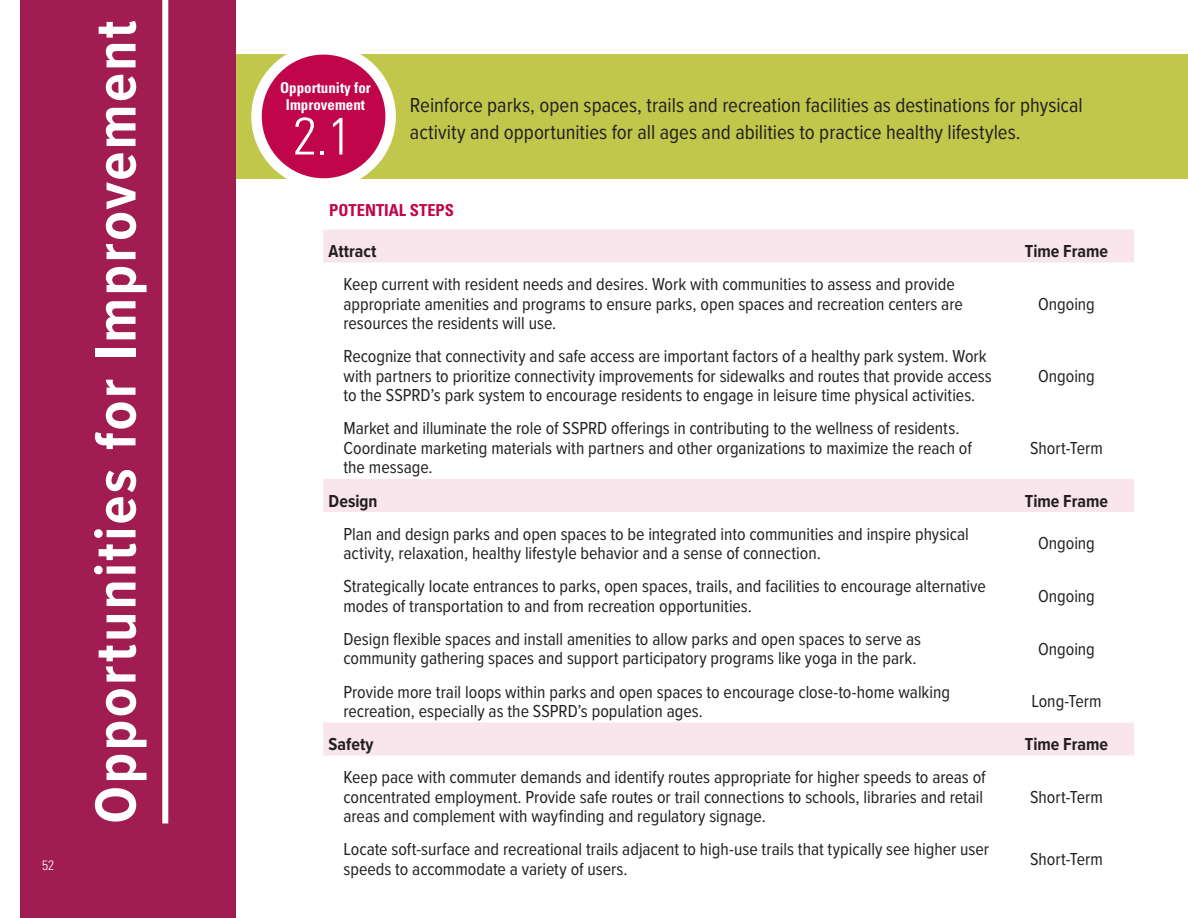
<style>
.page{position:relative;width:1188px;height:918px;background:#fff}
.page>*{position:absolute;margin:0;border:0;box-sizing:border-box;transform-origin:0 0}
.Header_2{font:700 60px "Proxima Nova Cond";letter-spacing:.045em;color:#fff}
.t1{font:300 condensed 52.5px "Univers";color:#fff}
.Body_Text{font:21px/27px "Proxima Nova Cond";color:#231f20}
.Table_Text{font:18px/19.5px "Proxima Nova Cond";color:#231f20}
.t2{font:700 18px "Proxima Nova Cond";color:#231f20}
.t3{font:700 condensed 16.5px "Univers";color:#c1054a}
.t4{font:700 condensed 15px/16.5px "Univers";color:#fff;text-align:center}
.t5{font:300 condensed 13.5px "Univers";color:#fff}
</style>
<div class="page">
<div style="left:236px;top:55px;width:952px;height:124px;background:#c1c74b"></div>
<div style="left:20px;top:0;width:216px;height:918px;background:#a11c51"></div>
<div style="left:162px;top:0;width:6px;height:824px;background:#fff"></div>
<div style="left:258px;top:49px;width:131px;height:131px;background:#c1054a;border-radius:50%"></div>
<div style="left:251px;top:44px;width:145px;height:145px;border:10px solid #fff;border-radius:50%"></div>
<svg style="left:323px;top:229px;width:811px;height:527px"></svg>
<p class="t5" style="left:42px;top:858px;width:13px">52</p>
<p class="Header_2" style="left:80px;top:824px;width:804px;rotate:-90deg">Opportunities for Improvement</p>
<p class="t4" style="left:280px;top:80px;width:92px">Opportunity for<br>Improvement</p>
<p class="t1" style="left:293px;top:104px;width:60px">2.1</p>
<p class="Body_Text" style="left:410px;top:92px;width:674px">Reinforce parks, open spaces, trails and recreation facilities as destinations for physical activity and opportunities for all ages and abilities to practice healthy lifestyles.</p>
<p class="t3" style="left:329px;top:200px;width:126px">POTENTIAL STEPS</p>
<p class="t2" style="left:329px;top:240px;width:49px">Attract</p>
<p class="t2" style="left:1025px;top:240px;width:85px">Time Frame</p>
<p class="Table_Text" style="left:344px;top:275px;width:621px">Keep current with resident needs and desires. Work with communities to assess and provide appropriate amenities and programs to ensure parks, open spaces and recreation centers are resources the residents will use.</p>
<p class="Table_Text" style="left:1038px;top:294px;width:58px">Ongoing</p>
<p class="Table_Text" style="left:344px;top:347px;width:650px">Recognize that connectivity and safe access are important factors of a healthy park system. Work with partners to prioritize connectivity improvements for sidewalks and routes that provide access to the SSPRD’s park system to encourage residents to engage in leisure time physical activities.</p>
<p class="Table_Text" style="left:344px;top:419px;width:630px">Market and illuminate the role of SSPRD offerings in contributing to the wellness of residents.<br>Coordinate marketing materials with partners and other organizations to maximize the reach of the message.</p>
<p class="Table_Text" style="left:1038px;top:366px;width:58px">Ongoing</p>
<p class="Table_Text" style="left:1030px;top:439px;width:74px">Short-Term</p>
<p class="t2" style="left:329px;top:490px;width:50px">Design</p>
<p class="t2" style="left:1025px;top:490px;width:85px">Time Frame</p>
<p class="Table_Text" style="left:344px;top:524px;width:627px">Plan and design parks and open spaces to be integrated into communities and inspire physical activity, relaxation, healthy lifestyle behavior and a sense of connection.</p>
<p class="Table_Text" style="left:1038px;top:534px;width:58px">Ongoing</p>
<p class="Table_Text" style="left:344px;top:577px;width:644px">Strategically locate entrances to parks, open spaces, trails, and facilities to encourage alternative modes of transportation to and from recreation opportunities.</p>
<p class="Table_Text" style="left:1038px;top:587px;width:58px">Ongoing</p>
<p class="Table_Text" style="left:344px;top:630px;width:579px">Design flexible spaces and install amenities to allow parks and open spaces to serve as community gathering spaces and support participatory programs like yoga in the park.</p>
<p class="Table_Text" style="left:1038px;top:639px;width:58px">Ongoing</p>
<p class="Table_Text" style="left:344px;top:682px;width:608px">Provide more trail loops within parks and open spaces to encourage close-to-home walking recreation, especially as the SSPRD’s population ages.</p>
<p class="Table_Text" style="left:1031px;top:692px;width:72px">Long-Term</p>
<p class="t2" style="left:329px;top:733px;width:46px">Safety</p>
<p class="t2" style="left:1025px;top:733px;width:85px">Time Frame</p>
<p class="Table_Text" style="left:344px;top:768px;width:644px">Keep pace with commuter demands and identify routes appropriate for higher speeds to areas of concentrated employment. Provide safe routes or trail connections to schools, libraries and retail areas and complement with wayfinding and regulatory signage.</p>
<p class="Table_Text" style="left:1030px;top:787px;width:74px">Short-Term</p>
<p class="Table_Text" style="left:344px;top:840px;width:647px">Locate soft-surface and recreational trails adjacent to high-use trails that typically see higher user speeds to accommodate a variety of users.</p>
<p class="Table_Text" style="left:1030px;top:850px;width:74px">Short-Term</p>
</div>
